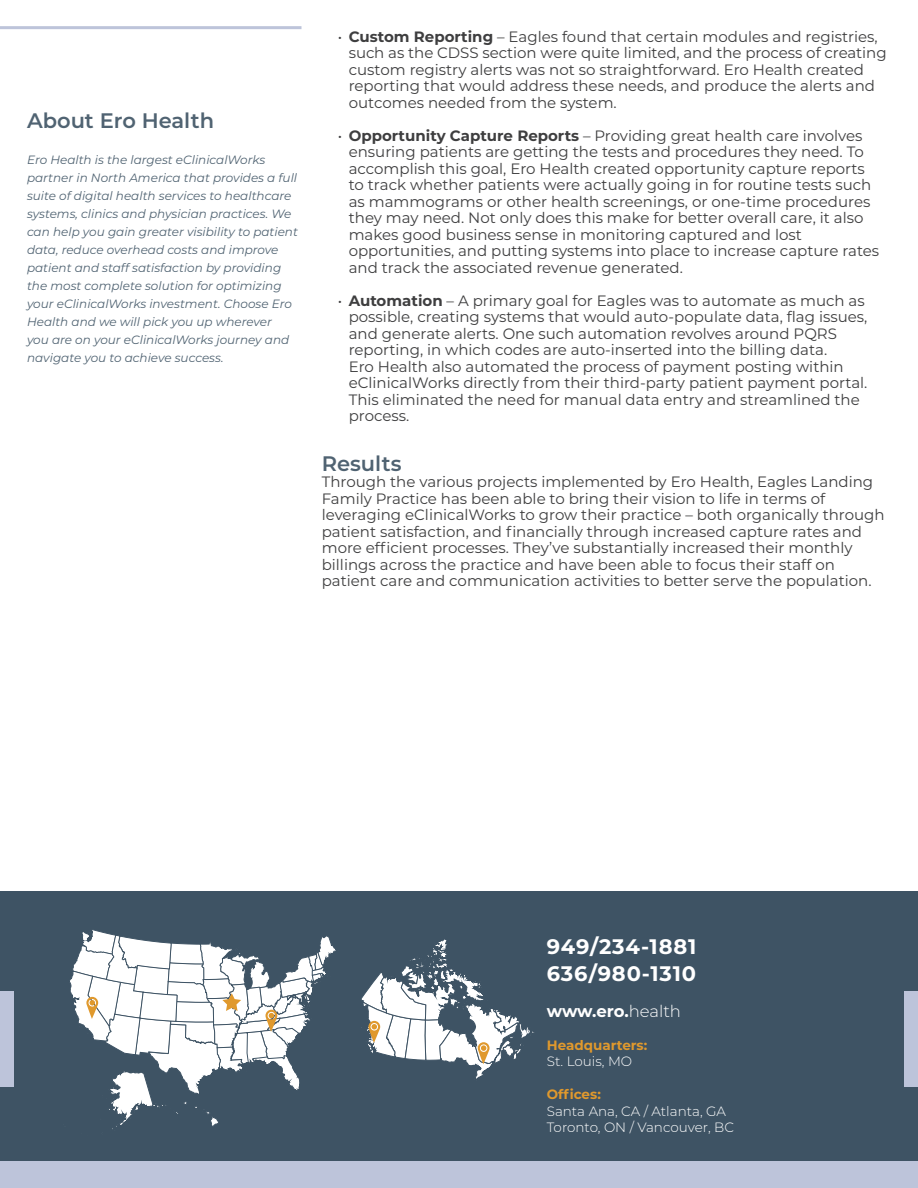
<style>
.page{position:relative;width:918px;height:1188px;background:#fff}
.page>*{position:absolute;margin:0;border:0;box-sizing:border-box;transform-origin:0 0}
.t1{font:700 21px/27px "Montserrat";letter-spacing:.04em;color:#fff}
.t2{font:600 21px "Montserrat";color:#506372}
.t3{font:700 16.5px "Montserrat";letter-spacing:-.01em;color:#fff}
.t4{font:15px/16.5px "Montserrat";color:#3e3e3f}
.t5{font:300 13.5px/16.5px "Montserrat";color:#fff}
.t6{font:700 13.5px "Montserrat";color:#e0992d}
.t7{font:italic 12px/18px "Montserrat";color:#506372}
.s1{font-weight:700}
.s2{font-weight:300}
</style>
<div class="page">
<hr style="left:0;top:26px;width:302px;height:3px;background:#bdc4da">
<div style="left:0;top:891px;width:918px;height:297px;background:#3e5364"></div>
<div style="left:0;top:1161px;width:918px;height:27px;background:#bdc4da"></div>
<div style="left:0;top:992px;width:14px;height:95px;background:#bdc4da"></div>
<div style="left:904px;top:992px;width:14px;height:95px;background:#bdc4da"></div>
<svg style="left:361px;top:939px;width:173px;height:140px"></svg>
<svg style="left:70px;top:930px;width:266px;height:199px"></svg>
<h1 class="t2" style="left:27px;top:106px;width:189px">About Ero Health</h1>
<p class="t7" style="left:27px;top:151px;width:272px">Ero Health is the largest eClinicalWorks partner in North America that provides a full suite of digital health services to healthcare systems, clinics and physician practices. We can help you gain greater visibility to patient data, reduce overhead costs and improve patient and staff satisfaction by providing the most complete solution for optimizing your eClinicalWorks investment. Choose Ero Health and we will pick you up wherever<br>you are on your eClinicalWorks journey and navigate you to achieve success.</p>
<p class="t4" style="left:349px;top:27px;width:539px;text-indent:-11px">• <span class="s1">Custom Reporting</span> – Eagles found that certain modules and registries, such as the CDSS section were quite limited, and the process of creating custom registry alerts was not so straightforward. Ero Health created reporting that would address these needs, and produce the alerts and outcomes needed from the system.</p>
<p class="t4" style="left:349px;top:126px;width:532px;text-indent:-11px">• <span class="s1">Opportunity Capture Reports</span> – Providing great health care involves ensuring patients are getting the tests and procedures they need. To accomplish this goal, Ero Health created opportunity capture reports to track whether patients were actually going in for routine tests such as mammograms or other health screenings, or one-time procedures they may need. Not only does this make for better overall care, it also makes good business sense in monitoring captured and lost opportunities, and putting systems into place to increase capture rates and track the associated revenue generated.</p>
<p class="t4" style="left:349px;top:291px;width:520px;text-indent:-11px">• <span class="s1">Automation</span> – A primary goal for Eagles was to automate as much as possible, creating systems that would auto-populate data, flag issues, and generate alerts. One such automation revolves around PQRS reporting, in which codes are auto-inserted into the billing data.<br>Ero Health also automated the process of payment posting within eClinicalWorks directly from their third-party patient payment portal.<br>This eliminated the need for manual data entry and streamlined the process.</p>
<h1 class="t2" style="left:322px;top:448px;width:81px">Results</h1>
<p class="t4" style="left:322px;top:473px;width:564px">Through the various projects implemented by Ero Health, Eagles Landing Family Practice has been able to bring their vision to life in terms of leveraging eClinicalWorks to grow their practice – both organically through patient satisfaction, and financially through increased capture rates and more efficient processes. They’ve substantially increased their monthly billings across the practice and have been able to focus their staff on patient care and communication activities to better serve the population.</p>
<h1 class="t1" style="left:547px;top:932px;width:151px">949/234-1881<br>636/980-1310</h1>
<p class="t3" style="left:547px;top:999px;width:136px">www.ero.<span class="s2">health</span></p>
<p class="t6" style="left:547px;top:1035px;width:102px">Headquarters:</p>
<p class="t5" style="left:547px;top:1053px;width:87px">St. Louis, MO</p>
<p class="t6" style="left:547px;top:1085px;width:56px">Offices:</p>
<p class="t5" style="left:547px;top:1102px;width:189px">Santa Ana, CA / Atlanta, GA<br>Toronto, ON / Vancouver, BC</p>
</div>
